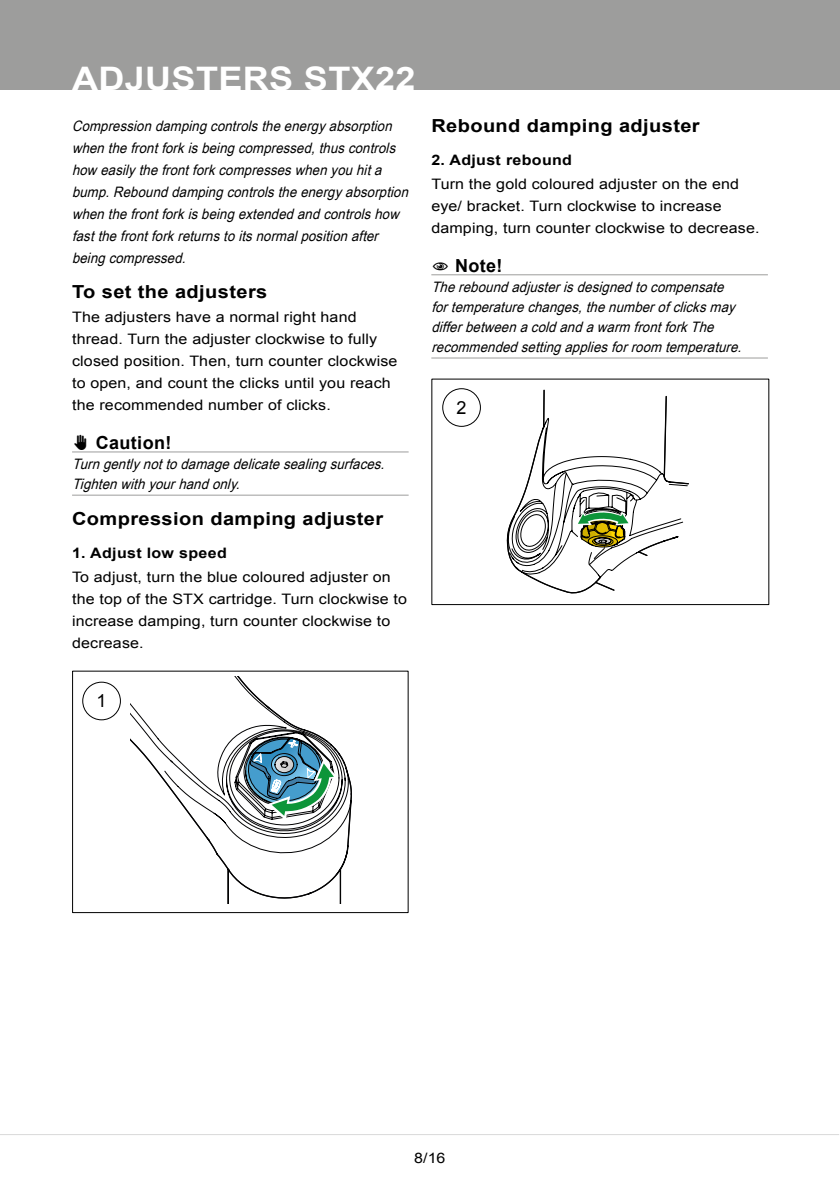
<style>
.page{position:relative;width:840px;height:1191px;background:#fff}
.page>*{position:absolute;margin:0;border:0;box-sizing:border-box;transform-origin:0 0}
.t1{font:700 32.4px "Arial";letter-spacing:.01em;color:#fff;scale:1.11 1}
.t2{font:700 18px "Arial";letter-spacing:.02em;color:#000;scale:1.11 1}
.t3{font:700 18px "Arial";letter-spacing:.02em;color:#000}
.t4{font:18px "Arial";color:#000}
.t5{font:italic 14.4px/22px "Arial Narrow";color:#000;scale:1.11 1}
.t6{font:14.4px/22px "Arial";letter-spacing:.01em;color:#000;scale:1.11 1}
.t7{font:700 14.4px "Arial";letter-spacing:.02em;color:#000;scale:1.11 1}
</style>
<div class="page">
<div style="left:0;top:0;width:839px;height:90px;background:#9d9d9c"></div>
<hr style="left:0;top:1134px;width:838px;height:1px;background:#dadada">
<hr style="left:72px;top:451px;width:336px;height:1px;background:#9d9d9c">
<hr style="left:72px;top:495px;width:336px;height:1px;background:#9d9d9c">
<div style="left:72px;top:670px;width:336px;height:243px;border:1px solid #000"></div>
<div style="left:431px;top:378px;width:337px;height:227px;border:1px solid #000"></div>
<div style="left:82px;top:681px;width:39px;height:39px;border:1px solid #000;border-radius:50%"></div>
<div style="left:442px;top:388px;width:38px;height:39px;border:1px solid #000;border-radius:50%"></div>
<hr style="left:431px;top:274px;width:336px;height:1px;background:#9d9d9c">
<hr style="left:431px;top:358px;width:336px;height:1px;background:#9d9d9c">
<svg style="left:506px;top:389px;width:182px;height:204px"></svg>
<svg style="left:130px;top:676px;width:222px;height:227px"></svg>
<svg style="left:245px;top:736px;width:92px;height:84px"></svg>
<h1 class="t1" style="left:72px;top:57px;width:311px">ADJUSTERS STX22</h1>
<p class="t5" style="left:72px;top:114px;width:308px">Compressiondampingcontrolstheenergyabsorption whenthefrontforkisbeingcompressed,thuscontrols how easilythefrontforkcompresseswhenyouhita bump.Rebounddampingcontrolstheenergyabsorption whenthefrontforkisbeingextendedandcontrolshow fastthefrontforkreturnstoitsnormalpositionafter beingcompressed.</p>
<p class="t2" style="left:72px;top:280px;width:177px">To set the adjusters</p>
<p class="t6" style="left:72px;top:306px;width:294px">The adjusters have a normal right hand thread. Turn the adjuster clockwise to fully closed position. Then, turn counter clockwise to open, and count the clicks until you reach the recommended number of clicks.</p>
<p class="t3" style="left:72px;top:431px;width:28px">✋✋Caution!</p>
<p class="t5" style="left:72px;top:453px;width:287px;line-height:20px">Turngentlynottodamagedelicatesealingsurfaces.<br>Tightenwithyourhandonly.</p>
<p class="t2" style="left:72px;top:506px;width:282px">Compression damping adjuster</p>
<p class="t7" style="left:72px;top:543px;width:141px">1. Adjust low speed</p>
<p class="t6" style="left:72px;top:566px;width:303px">To adjust, turn the blue coloured adjuster on the top of the STX cartridge. Turn clockwise to increase damping, turn counter clockwise to decrease.</p>
<p class="t2" style="left:431px;top:113px;width:243px">Rebound damping adjuster</p>
<p class="t7" style="left:431px;top:150px;width:128px">2. Adjust rebound</p>
<p class="t6" style="left:431px;top:173px;width:297px">Turn the gold coloured adjuster on the end eye/ bracket. Turn clockwise to increase damping, turn counter clockwise to decrease.</p>
<p class="t3" style="left:468px;top:254px;width:8px">Note!</p>
<p class="t5" style="left:431px;top:276px;width:285px;line-height:20px">Thereboundadjusterisdesignedtocompensate fortemperaturechanges,thenumberofclicksmay differbetweenacoldandawarm frontforkThe recommendedsettingappliesforroom temperature.</p>
<p class="t4" style="left:456px;top:395px;width:12px">2</p>
<p class="t4" style="left:96px;top:689px;width:12px">1</p>
<p class="t6" style="left:414px;top:1147px;width:30px">8/16</p>
</div>
